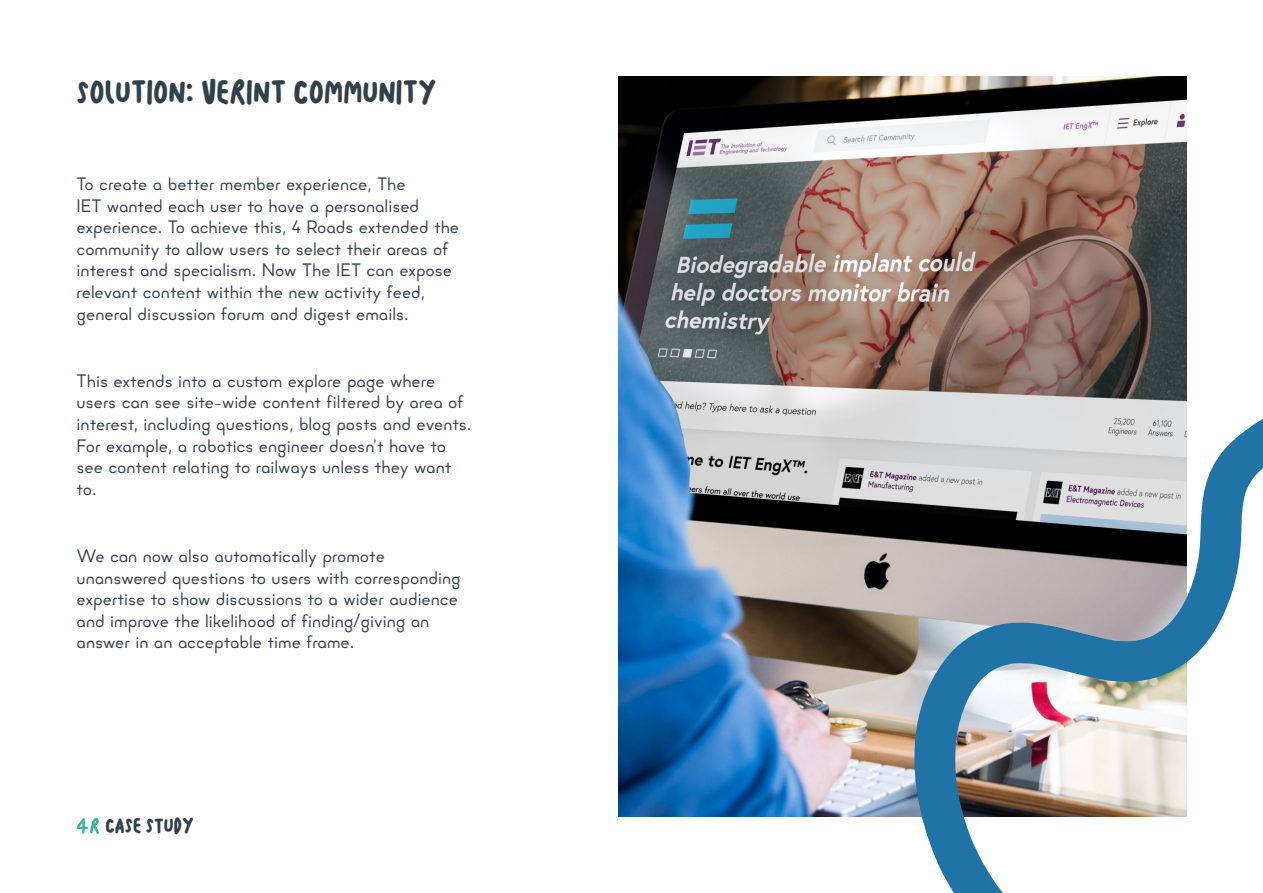
<style>
.page{position:relative;width:1263px;height:893px;background:#fff}
.page>*{position:absolute;margin:0;border:0;box-sizing:border-box;transform-origin:0 0}
.Section_Title{font:30px "Pathways Script";color:#30414b}
.Bullets{font:18px/21.6px "Minimo";color:#30414b}
.t1{font:18px "Pathways Script";color:#30414b}
</style>
<div class="page">
<svg style="left:76px;top:818px;width:23px;height:16px"></svg>
<img style="left:619px;top:77px;width:567px;height:739px">
<svg style="left:913px;top:363px;width:350px;height:530px"></svg>
<p class="Section_Title" style="left:77px;top:75px;width:361px">solution: Verint Community</p>
<p class="Bullets" style="left:77px;top:173px;width:384px">To create a better member experience, The<br>IET wanted each user to have a personalised experience. To achieve this, 4 Roads extended the community to allow users to select their areas of interest and specialism. Now The IET can expose relevant content within the new activity feed, general discussion forum and digest emails.</p>
<p class="Bullets" style="left:77px;top:370px;width:396px">This extends into a custom explore page where users can see site-wide content filtered by area of interest, including questions, blog posts and events.<br>For example, a robotics engineer doesn’t have to see content relating to railways unless they want to.</p>
<p class="Bullets" style="left:77px;top:545px;width:386px">We can now also automatically promote unanswered questions to users with corresponding expertise to show discussions to a wider audience and improve the likelihood of finding/giving an answer in an acceptable time frame.</p>
<p class="t1" style="left:106px;top:815px;width:90px">CASE STUDY</p>
</div>
